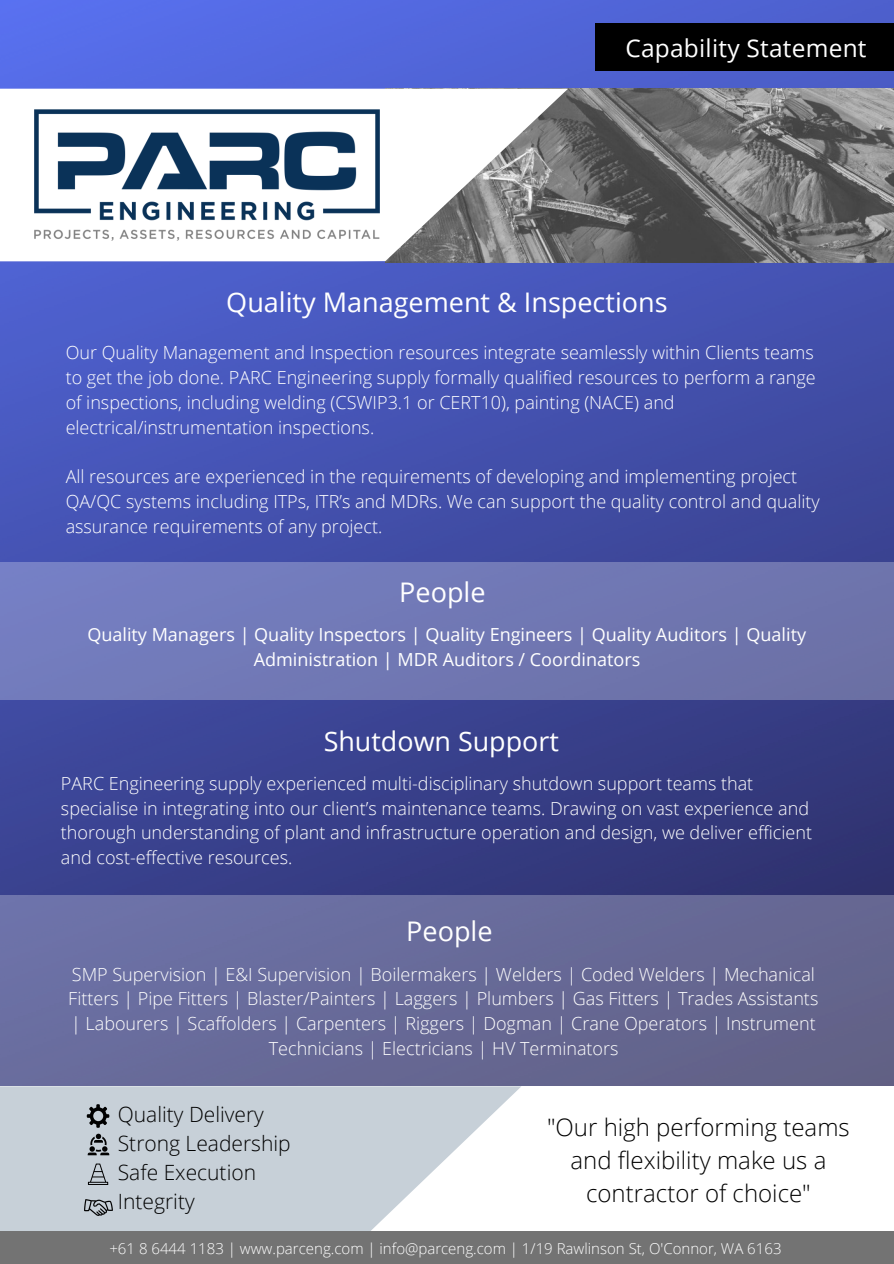
<style>
.page{position:relative;width:894px;height:1264px;background:#fff}
.page>*{position:absolute;margin:0;border:0;box-sizing:border-box;transform-origin:0 0}
.t1{font:700 31.5px "Open Sans";letter-spacing:-.05em;color:#000}
.t2{font:27px "Open Sans";color:#fff}
.t3{font:26.85px "Open Sans";color:#fff}
.t4{font:24.45px "Open Sans";letter-spacing:.01em;color:#fff}
.t5{font:300 24px/32.8px "Open Sans";color:#000;text-align:center}
.t6{font:300 21px/29.1px "Open Sans";color:#000}
.t7{font:300 18px/24.8px "Open Sans";color:#fff}
.t8{font:18px/24.8px "Open Sans";color:#fff;text-align:center}
.t9{font:300 15px "Open Sans";color:#fff}
</style>
<div class="page">
<img style="left:0;top:0;width:893px;height:896px">
<div style="left:595px;top:23px;width:298px;height:48px;background:#000"></div>
<img style="left:385px;top:89px;width:508px;height:173px">
<svg style="left:0;top:89px;width:568px;height:172px"></svg>
<img style="left:34px;top:110px;width:345px;height:130px">
<div style="left:0;top:562px;width:893px;height:138px;background:linear-gradient(to right,#747ec1,#6d72a8)"></div>
<div style="left:0;top:896px;width:893px;height:190px;background:linear-gradient(to right,#6b70a5,#63638a)"></div>
<svg style="left:0;top:1086px;width:521px;height:145px;fill:#c7d0d8"></svg>
<div style="left:0;top:1231px;width:893px;height:32px;background:#737373"></div>
<svg style="left:87px;top:1104px;width:22px;height:23px"></svg>
<img style="left:85px;top:1131px;width:26px;height:26px">
<svg style="left:88px;top:1163px;width:20px;height:21px"></svg>
<img style="left:84px;top:1193px;width:28px;height:28px">
<h3 class="t4" style="left:625px;top:30px;width:243px">Capability Statement</h3>
<h2 class="t2" style="left:226px;top:283px;width:443px">Quality Management &amp; Inspections</h2>
<p class="t7" style="left:66px;top:340px;width:751px">Our Quality Management and Inspection resources integrate seamlessly within Clients teams to get the job done. PARC Engineering supply formally qualified resources to perform a range of inspections, including welding (CSWIP3.1 or CERT10), painting (NACE) and electrical/instrumentation inspections.</p>
<p class="t7" style="left:66px;top:464px;width:755px">All resources are experienced in the requirements of developing and implementing project<br>QA/QC systems including ITPs, ITR’s and MDRs. We can support the quality control and quality assurance requirements of any project.</p>
<h2 class="t2" style="left:399px;top:573px;width:88px">People</h2>
<p class="t8" style="left:87px;top:621px;width:720px">Quality Managers | Quality Inspectors | Quality Engineers | Quality Auditors | Quality<br>Administration | MDR Auditors / Coordinators</p>
<h3 class="t3" style="left:323px;top:722px;width:237px">Shutdown Support</h3>
<p class="t7" style="left:61px;top:770px;width:752px">PARC Engineering supply experienced multi-disciplinary shutdown support teams that specialise in integrating into our client’s maintenance teams. Drawing on vast experience and thorough understanding of plant and infrastructure operation and design, we deliver efficient and cost-effective resources.</p>
<h2 class="t2" style="left:406px;top:912px;width:88px">People</h2>
<p class="t7" style="left:68px;top:961px;width:751px;text-align:center">SMP Supervision | E&amp;I Supervision | Boilermakers | Welders | Coded Welders | Mechanical Fitters | Pipe Fitters | Blaster/Painters | Laggers | Plumbers | Gas Fitters | Trades Assistants | Labourers | Scaffolders | Carpenters | Riggers | Dogman | Crane Operators | Instrument Technicians | Electricians | HV Terminators</p>
<p class="t6" style="left:118px;top:1099px;width:174px">Quality Delivery<br>Strong Leadership<br>Safe Execution<br>Integrity</p>
<p class="t9" style="left:109px;top:1237px;width:673px">+61 8 6444 1183 | www.parceng.com | info@parceng.com | 1/19 Rawlinson St, O'Connor, WA 6163</p>
<h3 class="t5" style="left:547px;top:1110px;width:304px">"Our high performing teams and flexibility make us a contractor of choice"</h3>
<h1 class="t1" style="left:126px;top:1130px;width:158px">Contact Us</h1>
</div>
